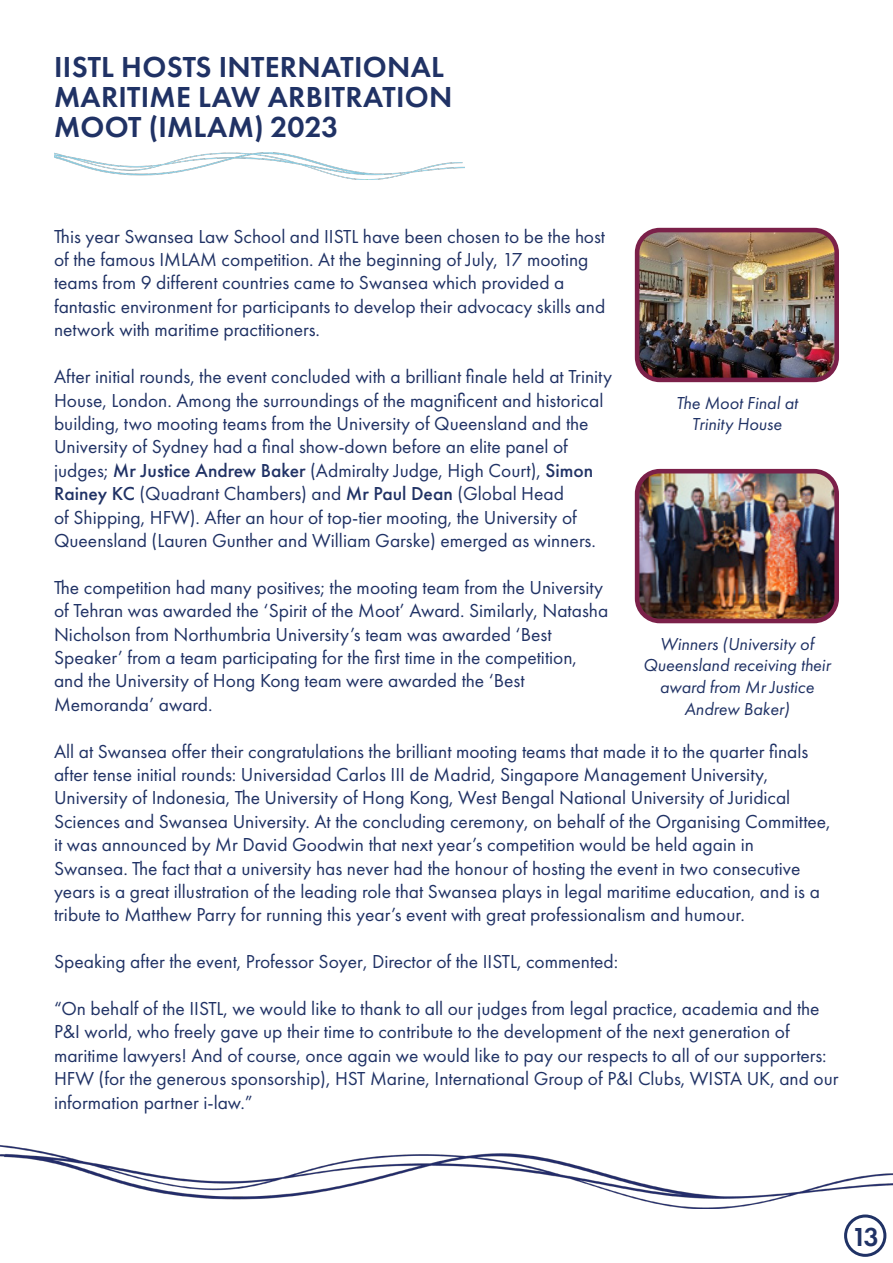
<style>
.page{position:relative;width:893px;height:1263px;background:#fff}
.page>*{position:absolute;margin:0;border:0;box-sizing:border-box;transform-origin:0 0}
.t1{font:600 30px/30px "Futura PT";letter-spacing:.01em;color:#203265}
.t2{font:600 27px "Futura PT";color:#203265}
.t3{font:19.5px/23.4px "Futura PT";color:#203265}
.t4{font:italic 18px/21.6px "Futura PT";color:#203265;text-align:center}
.s1{font-weight:500}
</style>
<div class="page">
<img style="left:54px;top:152px;width:411px;height:27px">
<img style="left:641px;top:234px;width:192px;height:142px">
<div style="left:635px;top:228px;width:204px;height:154px;border:5px solid #7b2049;border-radius:23px"></div>
<img style="left:641px;top:475px;width:192px;height:142px">
<div style="left:635px;top:469px;width:204px;height:154px;border:5px solid #7b2049;border-radius:23px"></div>
<img style="left:0;top:1145px;width:893px;height:64px">
<div style="left:844px;top:1214px;width:42px;height:43px;border:3px solid #203265;border-radius:50%"></div>
<p class="t1" style="left:54px;top:52px;width:400px">IISTL HOSTS INTERNATIONAL<br>MARITIME LAW ARBITRATION<br>MOOT (IMLAM) 2023</p>
<p class="t3" style="left:54px;top:224px;width:553px">This year Swansea Law School and IISTL have been chosen to be the host of the famous IMLAM competition. At the beginning of July, 17 mooting teams from 9 different countries came to Swansea which provided a</p>
<p class="t3" style="left:54px;top:295px;width:553px">fantastic environment for participants to develop their advocacy skills and network with maritime practitioners.</p>
<p class="t3" style="left:54px;top:365px;width:559px">After initial rounds, the event concluded with a brilliant finale held at Trinity<br>House, London. Among the surroundings of the magnificent and historical building, two mooting teams from the University of Queensland and the</p>
<p class="t3" style="left:54px;top:435px;width:515px">University of Sydney had a final show-down before an elite panel of</p>
<p class="t3" style="left:54px;top:458px;width:543px">judges; <span class="s1">Mr Justice Andrew Baker</span> (Admiralty Judge, High Court), <span class="s1">Simon Rainey KC</span> (Quadrant Chambers) and <span class="s1">Mr Paul Dean</span> (Global Head<br>of Shipping, HFW). After an hour of top-tier mooting, the University of Queensland (Lauren Gunther and William Garske) emerged as winners.</p>
<p class="t3" style="left:54px;top:575px;width:556px">The competition had many positives; the mooting team from the University of Tehran was awarded the ‘Spirit of the Moot’ Award. Similarly, Natasha<br>Nicholson from Northumbria University’s team was awarded ‘Best</p>
<p class="t3" style="left:54px;top:646px;width:525px">Speaker’ from a team participating for the first time in the competition,</p>
<p class="t3" style="left:54px;top:669px;width:472px">and the University of Hong Kong team were awarded the ‘Best</p>
<p class="t3" style="left:54px;top:692px;width:160px">Memoranda’ award.</p>
<p class="t3" style="left:54px;top:739px;width:756px">All at Swansea offer their congratulations the brilliant mooting teams that made it to the quarter finals after tense initial rounds: Universidad Carlos III de Madrid, Singapore Management University,</p>
<p class="t3" style="left:54px;top:786px;width:778px">University of Indonesia, The University of Hong Kong, West Bengal National University of Juridical<br>Sciences and Swansea University. At the concluding ceremony, on behalf of the Organising Committee, it was announced by Mr David Goodwin that next year’s competition would be held again in</p>
<p class="t3" style="left:54px;top:856px;width:767px">Swansea. The fact that a university has never had the honour of hosting the event in two consecutive years is a great illustration of the leading role that Swansea plays in legal maritime education, and is a tribute to Matthew Parry for running this year’s event with great professionalism and humour.</p>
<p class="t3" style="left:54px;top:950px;width:566px">Speaking after the event, Professor Soyer, Director of the IISTL, commented:</p>
<p class="t3" style="left:54px;top:997px;width:767px">“On behalf of the IISTL, we would like to thank to all our judges from legal practice, academia and the<br>P&amp;I world, who freely gave up their time to contribute to the development of the next generation of</p>
<p class="t3" style="left:54px;top:1043px;width:786px">maritime lawyers! And of course, once again we would like to pay our respects to all of our supporters:<br>HFW (for the generous sponsorship), HST Marine, International Group of P&amp;I Clubs, WISTA UK, and our information partner i-law.”</p>
<p class="t4" style="left:676px;top:392px;width:123px">The Moot Final at</p>
<p class="t4" style="left:692px;top:413px;width:92px">Trinity House</p>
<p class="t4" style="left:643px;top:633px;width:189px">Winners (University of<br>Queensland receiving their award from Mr Justice</p>
<p class="t4" style="left:684px;top:698px;width:107px">Andrew Baker)</p>
<p class="t2" style="left:852px;top:1219px;width:29px">13</p>
</div>
